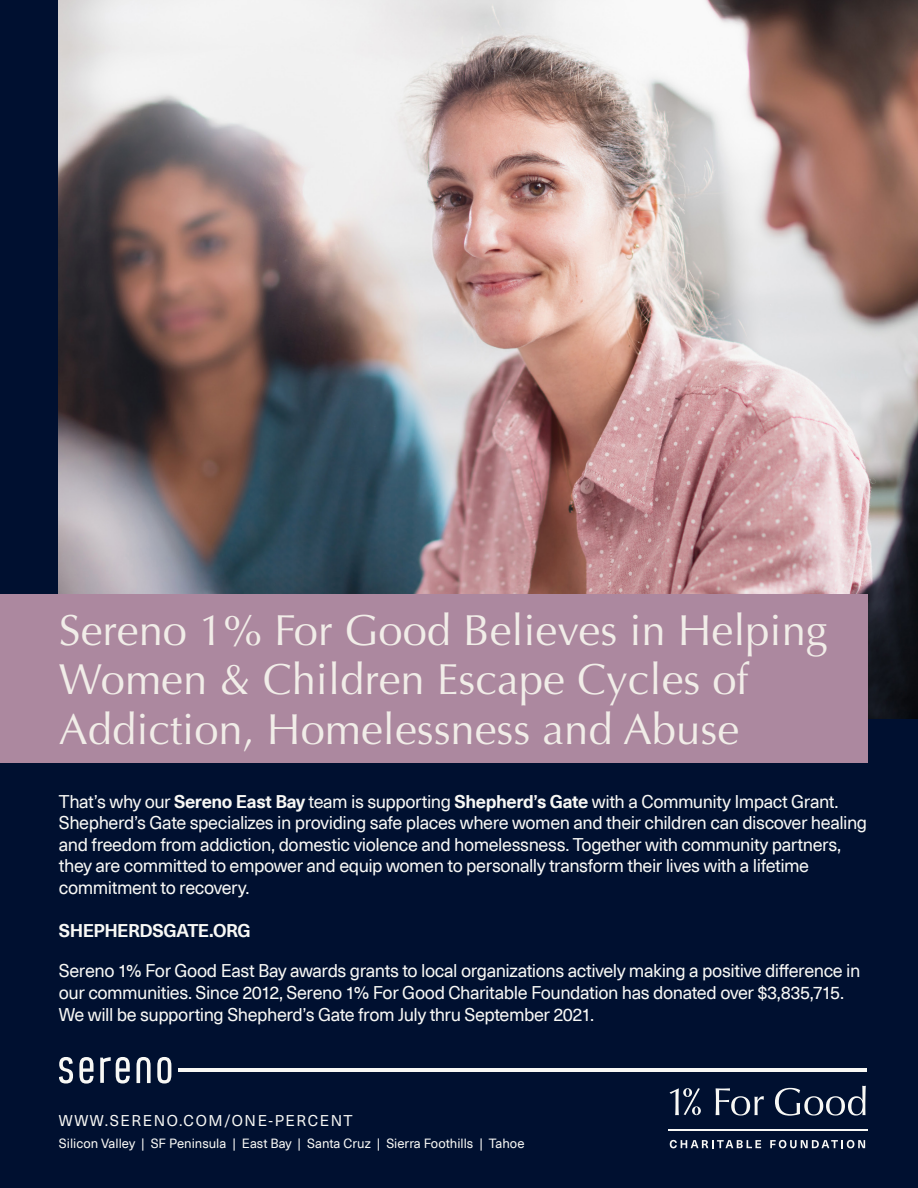
<style>
.page{position:relative;width:918px;height:1188px;background:#001030}
.page>*{position:absolute;margin:0;border:0;box-sizing:border-box;transform-origin:0 0}
.t1{font:43.5px/49.5px "Optima";color:#f1ede8}
.t2{font:18px/21.6px "Neue Haas Unica Pro";letter-spacing:-.025em;color:#f8f8f5}
.t3{font:700 18px "Neue Haas Unica Pro";letter-spacing:-.03em;color:#f8f8f5}
.t4{font:15.3px "Neue Haas Unica Pro";letter-spacing:.1em;color:#f8f8f5}
.t5{font:13.05px "Neue Haas Unica Pro";color:#f8f8f5}
.s1{font-weight:700}
</style>
<div class="page">
<img style="left:59px;top:0;width:859px;height:718px">
<div style="left:0;top:594px;width:867px;height:169px;background:#ac889f"></div>
<svg style="left:716px;top:1088px;width:48px;height:28px"></svg>
<svg style="left:775px;top:1086px;width:91px;height:30px"></svg>
<svg style="left:670px;top:1088px;width:31px;height:27px"></svg>
<svg style="left:670px;top:1140px;width:91px;height:8px"></svg>
<svg style="left:770px;top:1140px;width:95px;height:8px"></svg>
<hr style="left:668px;top:1129px;width:199px;height:2px;background:#f8f8f5">
<svg style="left:79px;top:1057px;width:15px;height:27px"></svg>
<svg style="left:157px;top:1057px;width:14px;height:27px"></svg>
<svg style="left:137px;top:1057px;width:14px;height:26px"></svg>
<hr style="left:178px;top:1068px;width:28px;height:4px;background:#f8f8f5">
<svg style="left:59px;top:1057px;width:14px;height:27px"></svg>
<svg style="left:100px;top:1057px;width:30px;height:27px"></svg>
<hr style="left:192px;top:1068px;width:675px;height:4px;background:#f8f8f5">
<p class="t1" style="left:59px;top:606px;width:770px">Sereno 1% For Good Believes in Helping<br>Women &amp; Children Escape Cycles of<br>Addiction, Homelessness and Abuse</p>
<p class="t2" style="left:59px;top:791px;width:810px">That’s why our <span class="s1">Sereno East Bay</span> team is supporting <span class="s1">Shepherd’s Gate</span> with a Community Impact Grant.<br>Shepherd’s Gate specializes in providing safe places where women and their children can discover healing and freedom from addiction, domestic violence and homelessness. Together with community partners, they are committed to empower and equip women to personally transform their lives with a lifetime commitment to recovery.</p>
<p class="t3" style="left:59px;top:920px;width:194px">SHEPHERDSGATE.ORG</p>
<p class="t2" style="left:59px;top:960px;width:803px">Sereno 1% For Good East Bay awards grants to local organizations actively making a positive difference in our communities. Since 2012, Sereno 1% For Good Charitable Foundation has donated over $3,835,715.<br>We will be supporting Shepherd’s Gate from July thru September 2021.</p>
<p class="t4" style="left:59px;top:1111px;width:295px">WWW.SERENO.COM/ONE-PERCENT</p>
<p class="t5" style="left:59px;top:1135px;width:467px">Silicon Valley | SF Peninsula | East Bay | Santa Cruz | Sierra Foothills | Tahoe</p>
</div>
